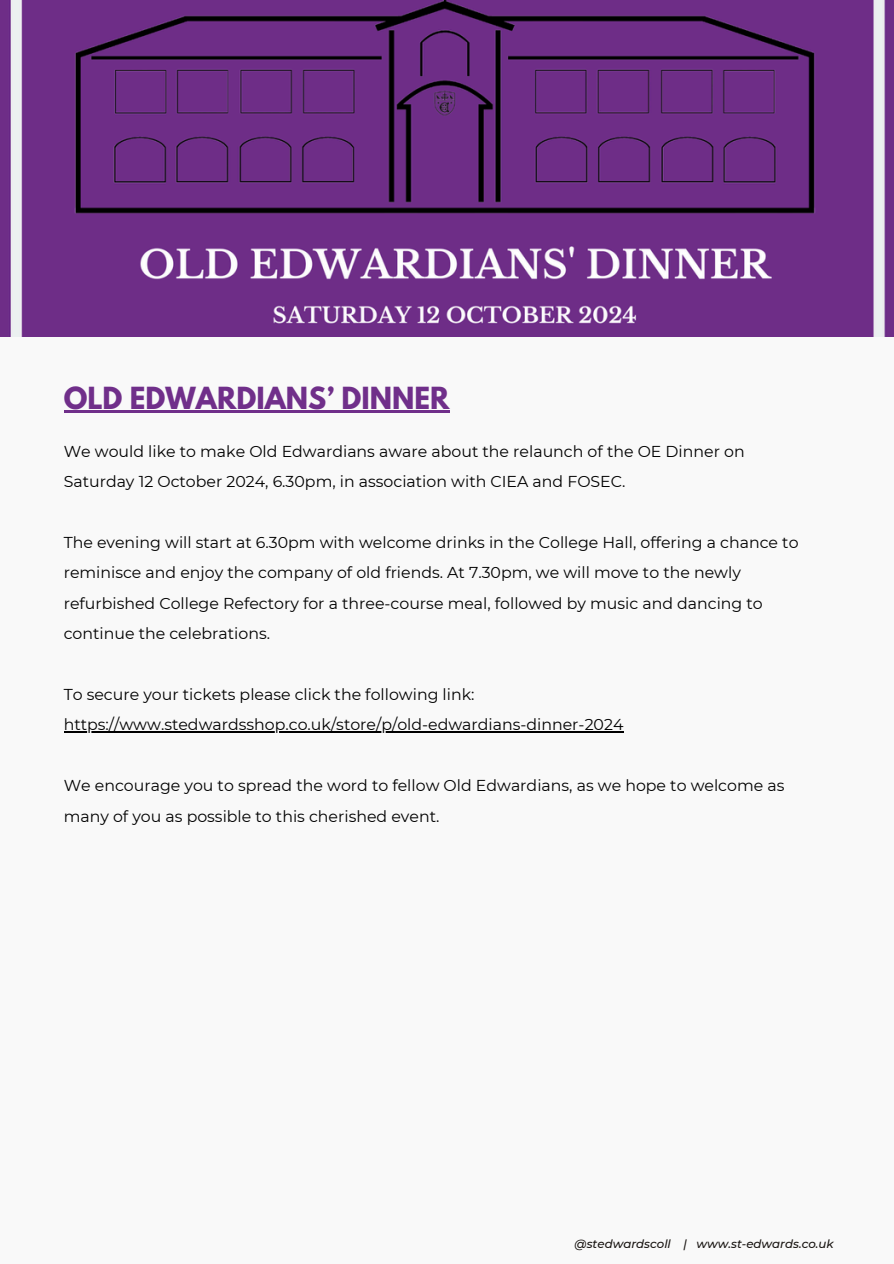
<style>
.page{position:relative;width:894px;height:1264px;background:#fff}
.page>*{position:absolute;margin:0;border:0;box-sizing:border-box;transform-origin:0 0}
.t1{font:700 27px "League Spartan";color:#702f8a}
.t2{font:15.75px/30.3px "Montserrat";color:#000}
.t3{font:italic 500 11.7px "Montserrat";color:#171310}
</style>
<div class="page">
<div style="left:0;top:0;width:893px;height:1263px;background:#f9f9f9"></div>
<img style="left:0;top:0;width:893px;height:336px">
<hr style="left:64px;top:731px;width:559px;height:1px;background:#000">
<hr style="left:64px;top:411px;width:385px;height:2px;background:#702f8a">
<h1 class="t1" style="left:64px;top:384px;width:387px">OLD EDWARDIANS’ DINNER</h1>
<h2 class="t2" style="left:64px;top:436px;width:682px">We would like to make Old Edwardians aware about the relaunch of the OE Dinner on<br>Saturday 12 October 2024, 6.30pm, in association with CIEA and FOSEC.</h2>
<h2 class="t2" style="left:64px;top:527px;width:736px">The evening will start at 6.30pm with welcome drinks in the College Hall, offering a chance to reminisce and enjoy the company of old friends. At 7.30pm, we will move to the newly refurbished College Refectory for a three-course meal, followed by music and dancing to continue the celebrations.</h2>
<h2 class="t2" style="left:64px;top:679px;width:412px">To secure your tickets please click the following link:</h2>
<h2 class="t2" style="left:64px;top:709px;width:561px">https://www.stedwardsshop.co.uk/store/p/old-edwardians-dinner-2024</h2>
<h2 class="t2" style="left:64px;top:770px;width:722px">We encourage you to spread the word to fellow Old Edwardians, as we hope to welcome as</h2>
<p class="t2" style="left:64px;top:800px;width:377px">many of you as possible to this cherished event.</p>
<h1 class="t3" style="left:574px;top:1236px;width:260px">@stedwardscoll | www.st-edwards.co.uk</h1>
</div>
